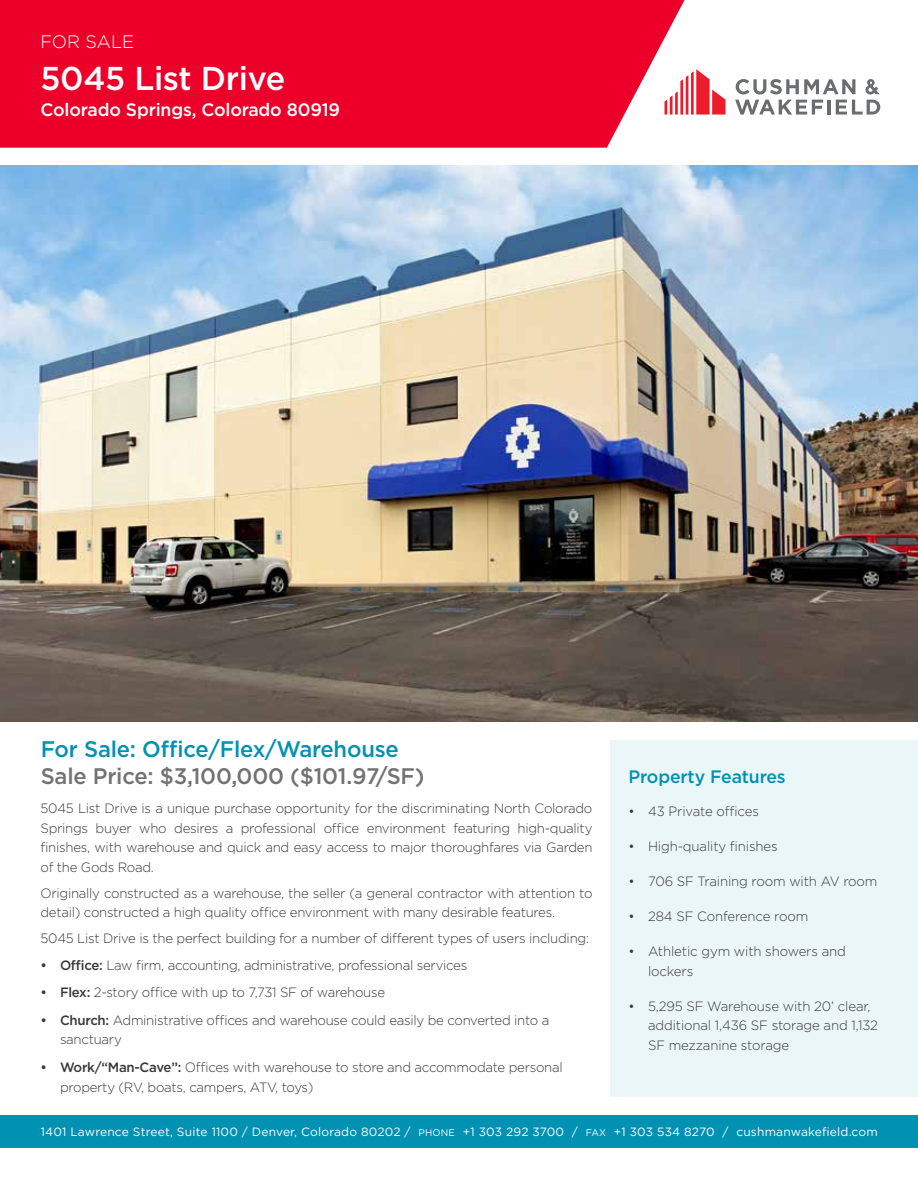
<style>
.page{position:relative;width:918px;height:1188px;background:#fff}
.page>*{position:absolute;margin:0;border:0;box-sizing:border-box;transform-origin:0 0}
.t1{font:500 33px "Gotham";letter-spacing:-.01em;color:#fff}
.t2{font:500 22.5px "Gotham";letter-spacing:-.01em;color:#717271}
.t3{font:500 22.5px "Gotham";letter-spacing:-.01em;color:#0091b3}
.t4{font:500 18px "Gotham";letter-spacing:-.01em;color:#fff}
.t5{font:500 18px "Gotham";letter-spacing:-.01em;color:#0091b3}
.t6{font:300 18px "Gotham";color:#fff}
.t7{font:300 13.5px/19.5px "Gotham";letter-spacing:-.02em;color:#383839}
.t8{font:12px "Gotham";letter-spacing:.015em;color:#fff}
.s1{font-weight:500}
.s2{font-family:"Gotham Book SC800";font-size:9.6px}
</style>
<div class="page">
<div style="left:0;top:0;width:685px;height:148px;background:#ec0029"></div>
<svg style="left:665px;top:69px;width:60px;height:46px"></svg>
<svg style="left:735px;top:79px;width:145px;height:36px"></svg>
<img style="left:0;top:166px;width:918px;height:556px">
<div style="left:0;top:1115px;width:918px;height:33px;background:#0091b3"></div>
<div style="left:610px;top:740px;width:308px;height:357px;background:#ebf6f8"></div>
<h3 class="t6" style="left:40px;top:30px;width:95px">FOR SALE</h3>
<h1 class="t1" style="left:40px;top:56px;width:246px">5045 List Drive</h1>
<h3 class="t4" style="left:40px;top:98px;width:301px">Colorado Springs, Colorado 80919</h3>
<h2 class="t3" style="left:41px;top:735px;width:360px">For Sale: Office/Flex/Warehouse</h2>
<h2 class="t2" style="left:41px;top:762px;width:385px">Sale Price: $3,100,000 ($101.97/SF)</h2>
<p class="t7" style="left:40px;top:798px;width:554px;text-align:justify">5045 List Drive is a unique purchase opportunity for the discriminating North Colorado Springs buyer who desires a professional office environment featuring high-quality finishes, with warehouse and quick and easy access to major thoroughfares via Garden of the Gods Road.</p>
<p class="t7" style="left:40px;top:883px;width:554px">Originally constructed as a warehouse, the seller (a general contractor with attention to detail) constructed a high quality office environment with many desirable features.</p>
<p class="t7" style="left:40px;top:929px;width:550px">5045 List Drive is the perfect building for a number of different types of users including:</p>
<p class="t7" style="left:40px;top:955px;width:428px"><span class="s1">• Office:</span> Law firm, accounting, administrative, professional services</p>
<p class="t7" style="left:40px;top:982px;width:346px"><span class="s1">• Flex:</span> 2-story office with up to 7,731 SF of warehouse</p>
<p class="t7" style="left:60px;top:1010px;width:491px;text-indent:-20px"><span class="s1">• Church:</span> Administrative offices and warehouse could easily be converted into a sanctuary</p>
<p class="t7" style="left:60px;top:1057px;width:504px;text-indent:-20px"><span class="s1">• Work/“Man-Cave”:</span> Offices with warehouse to store and accommodate personal property (RV, boats, campers, ATV, toys)</p>
<h3 class="t5" style="left:629px;top:765px;width:159px">Property Features</h3>
<p class="t7" style="left:629px;top:801px;width:132px">• 43 Private offices</p>
<p class="t7" style="left:629px;top:836px;width:151px">• High-quality finishes</p>
<p class="t7" style="left:629px;top:871px;width:250px">• 706 SF Training room with AV room</p>
<p class="t7" style="left:629px;top:906px;width:181px">• 284 SF Conference room</p>
<p class="t7" style="left:648px;top:941px;width:199px;text-indent:-20px">• Athletic gym with showers and lockers</p>
<p class="t7" style="left:648px;top:996px;width:232px;text-indent:-20px">• 5,295 SF Warehouse with 20’ clear, additional 1,436 SF storage and 1,132<br>SF mezzanine storage</p>
<p class="t8" style="left:41px;top:1124px;width:839px">1401 Lawrence Street, Suite 1100 / Denver, Colorado 80202 / <span class="s2">PHONE</span> +1 303 292 3700 / <span class="s2">FAX</span> +1 303 534 8270 / cushmanwakefield.com</p>
</div>
